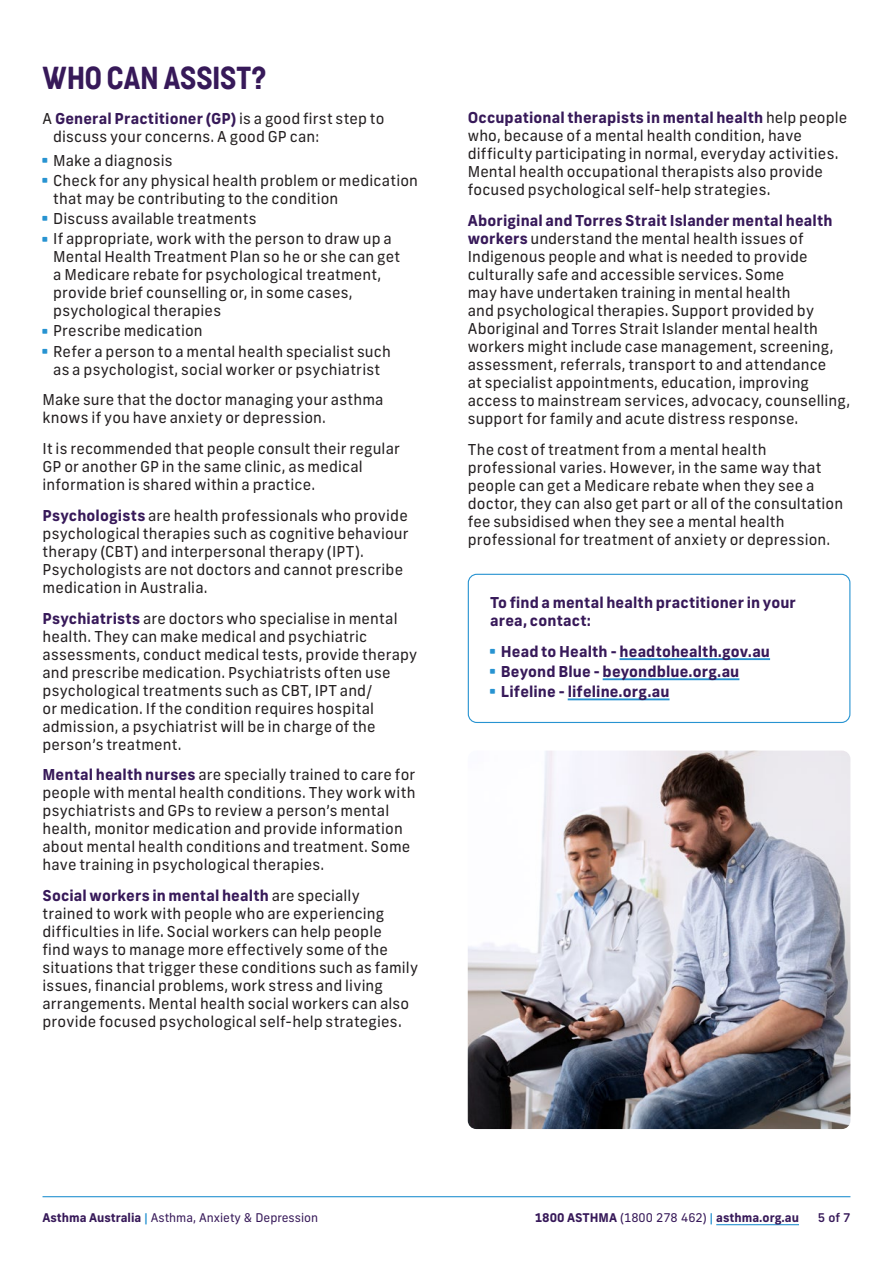
<style>
.page{position:relative;width:893px;height:1263px;background:#fff}
.page>*{position:absolute;margin:0;border:0;box-sizing:border-box;transform-origin:0 0}
.Heading_Purple_text{font:300 30px "Cocogoose Condensed";color:#371959}
.Blue_Bullet_points_1{font:15px/18px "New Frank";letter-spacing:.01em;color:#231f20}
.Blue_Bullet_points_1-2{font:15px/18px "Frank New";letter-spacing:.01em;color:#231f20}
.Body_copy_10pt{font:15px/18px "New Frank";letter-spacing:.01em;color:#231f20}
.t1{font:700 15px "Frank New";letter-spacing:.005em;color:#371959}
.Body_copy_10pt-2{font:700 15px/18px "New Frank";letter-spacing:.01em;color:#371959}
.t2{font:12px "New Frank";color:#371959}
.t3{font:700 12px "New Frank";color:#371959}
.t4{font:500 12px "New Frank";color:#371959}
.s1{font-weight:700;color:#371959}
.s2{font-family:"New Frank";font-weight:700;color:#371959}
.s3{font-family:"New Frank"}
.s4{font-weight:700}
.s5{font-weight:500;color:#2793d1}
.s6{font-weight:400}
</style>
<div class="page">
<hr style="left:43px;top:1196px;width:807px;height:1px;background:#2793d1">
<hr style="left:716px;top:1224px;width:83px;height:1px;background:#2793d1">
<img style="left:468px;top:750px;width:382px;height:379px">
<hr style="left:620px;top:658px;width:150px;height:2px;background:#2793d1">
<hr style="left:603px;top:678px;width:136px;height:2px;background:#2793d1">
<hr style="left:568px;top:698px;width:101px;height:2px;background:#2793d1">
<div style="left:468px;top:574px;width:382px;height:149px;border:1px solid #2793d1;border-radius:9px"></div>
<p class="Heading_Purple_text" style="left:43px;top:57px;width:225px">WHO CAN ASSIST?</p>
<p class="Blue_Bullet_points_1" style="left:53px;top:109px;width:333px;text-indent:-11px">A <span class="s1">General Practitioner (GP)</span> is a good first step to discuss your concerns. A good GP can:</p>
<p class="Blue_Bullet_points_1" style="left:53px;top:151px;width:121px">Make a diagnosis</p>
<p class="Blue_Bullet_points_1" style="left:53px;top:172px;width:366px">Check for any physical health problem or medication that may be contributing to the condition</p>
<p class="Blue_Bullet_points_1" style="left:53px;top:210px;width:205px">Discuss available treatments</p>
<p class="Blue_Bullet_points_1" style="left:53px;top:230px;width:348px">If appropriate, work with the person to draw up a Mental Health Treatment Plan so he or she can get a Medicare rebate for psychological treatment, provide brief counselling or, in some cases, psychological therapies</p>
<p class="Blue_Bullet_points_1" style="left:53px;top:322px;width:151px">Prescribe medication</p>
<p class="Blue_Bullet_points_1" style="left:53px;top:342px;width:339px">Refer a person to a mental health specialist such as a psychologist, social worker or psychiatrist</p>
<p class="Blue_Bullet_points_1" style="left:43px;top:391px;width:343px">Make sure that the doctor managing your asthma knows if you have anxiety or depression.</p>
<p class="Blue_Bullet_points_1" style="left:43px;top:440px;width:359px">It is recommended that people consult their regular<br>GP or another GP in the same clinic, as medical information is shared within a practice.</p>
<p class="Blue_Bullet_points_1" style="left:43px;top:506px;width:367px"><span class="s1">Psychologists</span> are health professionals who provide psychological therapies such as cognitive behaviour therapy (CBT) and interpersonal therapy (IPT).<br>Psychologists are not doctors and cannot prescribe medication in Australia.</p>
<p class="Blue_Bullet_points_1" style="left:43px;top:609px;width:376px"><span class="s1">Psychiatrists</span> are doctors who specialise in mental health. They can make medical and psychiatric assessments, conduct medical tests, provide therapy and prescribe medication. Psychiatrists often use psychological treatments such as CBT, IPT and/<br>or medication. If the condition requires hospital admission, a psychiatrist will be in charge of the person’s treatment.</p>
<p class="Blue_Bullet_points_1" style="left:43px;top:766px;width:374px"><span class="s1">Mental health nurses</span> are specially trained to care for people with mental health conditions. They work with psychiatrists and GPs to review a person’s mental health, monitor medication and provide information about mental health conditions and treatment. Some have training in psychological therapies.</p>
<p class="Blue_Bullet_points_1-2" style="left:43px;top:887px;width:377px"><span class="s2">Social workers in mental health</span> are specially<br>trained to work with people who are experiencing difficulties in life. Social workers can help people<br>find ways to manage more effectively some of the situations that trigger these conditions such as family issues, financial problems, work stress and living arrangements. Mental health social workers can also provide focused psychological self-help strategies.</p>
<p class="Blue_Bullet_points_1-2" style="left:468px;top:108px;width:381px"><span class="s2">Occupational therapists in mental health</span> help people who, because of a mental health condition, have difficulty participating in normal, everyday activities.<br>Mental health occupational therapists also provide focused psychological self-help strategies.</p>
<p class="Blue_Bullet_points_1-2" style="left:468px;top:211px;width:384px"><span class="s2">Aboriginal and Torres Strait Islander mental health workers</span> understand the mental health issues of Indigenous people and what is needed to provide culturally safe and accessible services. Some<br>may have undertaken training in mental health<br>and psychological therapies. Support provided by Aboriginal and Torres Strait Islander mental health workers might include case management, screening, assessment, referrals, transport to and attendance<br>at specialist appointments, education, improving access to mainstream services, advocacy, counselling, support for family and acute distress response.</p>
<p class="Body_copy_10pt" style="left:468px;top:440px;width:377px">The cost of treatment from a mental health professional varies. However, in the same way that people can get a Medicare rebate when they see a doctor, they can also get part or all of the consultation fee subsidised when they see a mental health professional for treatment of anxiety or depression.</p>
<p class="Body_copy_10pt-2" style="left:490px;top:593px;width:307px">To find a mental health practitioner in your area, contact:</p>
<p class="t1" style="left:501px;top:641px;width:271px"><span class="s3">Head to Health -</span> headtohealth.gov.au</p>
<p class="t1" style="left:501px;top:661px;width:240px"><span class="s3">Beyond Blue -</span> beyondblue.org.au</p>
<p class="t1" style="left:501px;top:681px;width:170px"><span class="s3">Lifeline -</span> lifeline.org.au</p>
<p class="t2" style="left:43px;top:1210px;width:277px"><span class="s4">Asthma Australia</span> <span class="s5">|</span> Asthma, Anxiety &amp; Depression</p>
<p class="t3" style="left:535px;top:1210px;width:266px">1800 ASTHMA <span class="s6">(1800 278 462)</span> <span class="s5">|</span> asthma.org.au</p>
<p class="t4" style="left:818px;top:1210px;width:34px">5 of 7</p>
</div>
